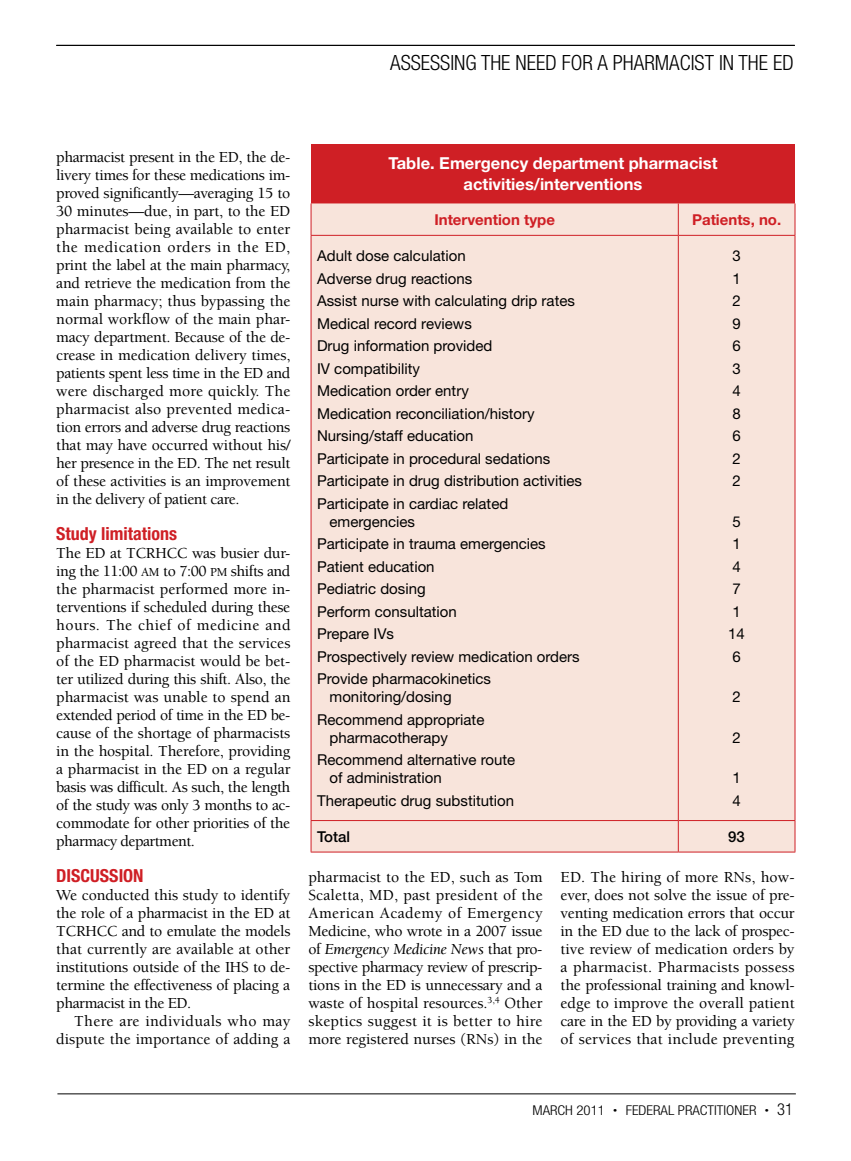
<style>
.page{position:relative;width:851px;height:1161px;background:#fff}
.page>*{position:absolute;margin:0;border:0;box-sizing:border-box;transform-origin:0 0}
.t1{font:300 condensed 21px "Helvetica Neue LT Std";color:#000}
.t2{font:700 condensed 18px "Helvetica Neue LT Std";color:#cf1f25}
.thd{font:700 16.5px/21px "Helvetica Neue LT Std";color:#fff;text-align:center}
.t1-2{font:500 15.75px/18px "Berkeley Std";letter-spacing:.005em;color:#000;text-align:justify}
.t2-2{font:500 15.75px/18px "Berkeley Std";letter-spacing:-.025em;color:#000;text-align:justify}
.tbd{font:15px/18px "Helvetica Neue LT Std";color:#000}
.tbd-2{font:700 15px "Helvetica Neue LT Std";color:#cf1f25}
.tbd-3{font:500 15px "Helvetica Neue LT Std";color:#000}
.t3{font:300 condensed 13.5px "Helvetica Neue LT Std";color:#000;scale:1.1 1}
.s1{font-family:"Berkeley Std Medium SC800";font-weight:400;font-size:12.6px}
.s2{font-weight:400;font-style:italic}
.s3{font-size:7.5px}
.s4{font-size:16.5px}
</style>
<div class="page">
<hr style="left:57px;top:1094px;width:738px;height:1px;background:#000">
<hr style="left:56px;top:45px;width:738px;height:1px;background:#000">
<hr style="left:57px;top:45px;width:738px;height:1px;background:#000">
<div style="left:311px;top:144px;width:484px;height:59px;background:#cf1f25"></div>
<div style="left:311px;top:203px;width:483px;height:649px;background:#f8e4db"></div>
<hr style="left:310px;top:821px;width:1px;height:31px;background:#cf1f25">
<hr style="left:310px;top:852px;width:368px;height:1px;background:#cf1f25">
<hr style="left:310px;top:236px;width:1px;height:584px;background:#cf1f25">
<hr style="left:794px;top:236px;width:1px;height:584px;background:#cf1f25">
<hr style="left:310px;top:820px;width:368px;height:1px;background:#cf1f25">
<hr style="left:310px;top:203px;width:1px;height:32px;background:#cf1f25">
<hr style="left:310px;top:235px;width:368px;height:1px;background:#cf1f25">
<hr style="left:794px;top:203px;width:1px;height:32px;background:#cf1f25">
<hr style="left:678px;top:235px;width:117px;height:1px;background:#cf1f25">
<hr style="left:678px;top:236px;width:1px;height:584px;background:#cf1f25">
<hr style="left:678px;top:203px;width:1px;height:32px;background:#cf1f25">
<hr style="left:678px;top:820px;width:117px;height:1px;background:#cf1f25">
<hr style="left:678px;top:821px;width:1px;height:31px;background:#cf1f25">
<hr style="left:794px;top:821px;width:1px;height:31px;background:#cf1f25">
<hr style="left:678px;top:852px;width:117px;height:1px;background:#cf1f25">
<p class="t1" style="left:390px;top:50px;width:405px">ASSESSING THE NEED FOR A PHARMACIST IN THE ED</p>
<p class="t1-2" style="left:56px;top:148px;width:236px">pharmacist present in the ED, the de&shy;livery times for these medications im&shy;proved significantly—averaging 15 to 30 minutes—due, in part, to the ED pharmacist being available to enter the medication orders in the ED, print the label at the main pharmacy, and retrieve the medication from the main pharmacy; thus bypassing the normal workflow of the main phar&shy;macy department. Because of the de&shy;crease in medication delivery times, patients spent less time in the ED and were discharged more quickly. The pharmacist also prevented medica&shy;tion errors and adverse drug reactions that may have occurred without his/ her presence in the ED. The net result of these activities is an improvement in the delivery of patient care.</p>
<h2 class="t2" style="left:56px;top:523px;width:122px">Study limitations</h2>
<p class="t2-2" style="left:56px;top:544px;width:236px">The ED at TCRHCC was busier dur&shy;ing the 11:00 <span class="s1">AM</span> to 7:00 <span class="s1">PM</span> shifts and the pharmacist performed more in&shy;terventions if scheduled during these hours. The chief of medicine and pharmacist agreed that the services of the ED pharmacist would be bet&shy;ter utilized during this shift. Also, the pharmacist was unable to spend an extended period of time in the ED be&shy;cause of the shortage of pharmacists in the hospital. Therefore, providing a pharmacist in the ED on a regular basis was difficult. As such, the length of the study was only 3 months to ac&shy;commodate for other priorities of the pharmacy department.</p>
<h2 class="t2" style="left:56px;top:865px;width:89px">DISCUSSION</h2>
<p class="t2-2" style="left:56px;top:886px;width:236px">We conducted this study to identify the role of a pharmacist in the ED at TCRHCC and to emulate the models that currently are available at other institutions outside of the IHS to de&shy;termine the effectiveness of placing a pharmacist in the ED.</p>
<p class="t1-2" style="left:56px;top:1012px;width:236px;text-align:right">There are individuals who may dispute the importance of adding a</p>
<p class="thd" style="left:388px;top:152px;width:330px">Table. Emergency department pharmacist activities/interventions</p>
<p class="tbd-2" style="left:434px;top:210px;width:122px">Intervention type</p>
<p class="tbd-2" style="left:692px;top:210px;width:91px">Patients, no.</p>
<p class="tbd" style="left:317px;top:247px;width:150px">Adult dose calculation</p>
<p class="tbd" style="left:317px;top:269px;width:157px">Adverse drug reactions</p>
<p class="tbd" style="left:317px;top:292px;width:259px">Assist nurse with calculating drip rates</p>
<p class="tbd" style="left:317px;top:314px;width:156px">Medical record reviews</p>
<p class="tbd" style="left:317px;top:337px;width:177px">Drug information provided</p>
<p class="tbd" style="left:317px;top:359px;width:104px">IV compatibility</p>
<p class="tbd" style="left:317px;top:382px;width:153px">Medication order entry</p>
<p class="tbd" style="left:317px;top:404px;width:219px">Medication reconciliation/history</p>
<p class="tbd" style="left:317px;top:427px;width:158px">Nursing/staff education</p>
<p class="tbd" style="left:317px;top:449px;width:235px">Participate in procedural sedations</p>
<p class="tbd" style="left:317px;top:472px;width:266px">Participate in drug distribution activities</p>
<p class="tbd" style="left:329px;top:494px;width:180px;text-indent:-13px">Participate in cardiac related emergencies</p>
<p class="tbd" style="left:317px;top:535px;width:230px">Participate in trauma emergencies</p>
<p class="tbd" style="left:317px;top:557px;width:119px">Patient education</p>
<p class="tbd" style="left:317px;top:580px;width:110px">Pediatric dosing</p>
<p class="tbd" style="left:317px;top:602px;width:141px">Perform consultation</p>
<p class="tbd" style="left:317px;top:625px;width:78px">Prepare IVs</p>
<p class="tbd" style="left:317px;top:647px;width:264px">Prospectively review medication orders</p>
<p class="tbd" style="left:329px;top:670px;width:163px;text-indent:-13px">Provide pharmacokinetics monitoring/dosing</p>
<p class="tbd" style="left:329px;top:710px;width:156px;text-indent:-13px">Recommend appropriate pharmacotherapy</p>
<p class="tbd" style="left:329px;top:751px;width:187px;text-indent:-13px">Recommend alternative route of administration</p>
<p class="tbd" style="left:317px;top:791px;width:198px">Therapeutic drug substitution</p>
<p class="tbd" style="left:732px;top:247px;width:10px">3</p>
<p class="tbd" style="left:732px;top:269px;width:10px">1</p>
<p class="tbd" style="left:732px;top:292px;width:10px">2</p>
<p class="tbd" style="left:732px;top:314px;width:10px">9</p>
<p class="tbd" style="left:732px;top:337px;width:10px">6</p>
<p class="tbd" style="left:732px;top:359px;width:10px">3</p>
<p class="tbd" style="left:732px;top:382px;width:10px">4</p>
<p class="tbd" style="left:732px;top:404px;width:10px">8</p>
<p class="tbd" style="left:732px;top:427px;width:10px">6</p>
<p class="tbd" style="left:732px;top:449px;width:10px">2</p>
<p class="tbd" style="left:732px;top:472px;width:10px">2</p>
<p class="tbd" style="left:732px;top:512px;width:10px">5</p>
<p class="tbd" style="left:732px;top:535px;width:10px">1</p>
<p class="tbd" style="left:732px;top:557px;width:10px">4</p>
<p class="tbd" style="left:732px;top:580px;width:10px">7</p>
<p class="tbd" style="left:732px;top:602px;width:10px">1</p>
<p class="tbd" style="left:728px;top:625px;width:18px">14</p>
<p class="tbd" style="left:732px;top:647px;width:10px">6</p>
<p class="tbd" style="left:732px;top:688px;width:10px">2</p>
<p class="tbd" style="left:732px;top:728px;width:10px">2</p>
<p class="tbd" style="left:732px;top:769px;width:10px">1</p>
<p class="tbd" style="left:732px;top:791px;width:10px">4</p>
<p class="tbd-3" style="left:317px;top:827px;width:35px">Total</p>
<p class="tbd-3" style="left:728px;top:827px;width:18px">93</p>
<p class="t1-2" style="left:308px;top:868px;width:236px">pharmacist to the ED, such as Tom Scaletta, MD, past president of the American Academy of Emergency Medicine, who wrote in a 2007 issue of <span class="s2">Emergency Medicine News</span> that pro&shy;spective pharmacy review of prescrip&shy;tions in the ED is unnecessary and a waste of hospital resources.<sup>3,4</sup> Other skeptics suggest it is better to hire more registered nurses (RNs) in the</p>
<p class="t1-2" style="left:560px;top:868px;width:236px">ED. The hiring of more RNs, how&shy;ever, does not solve the issue of pre&shy;venting medication errors that occur in the ED due to the lack of prospec&shy;tive review of medication orders by a pharmacist. Pharmacists possess the professional training and knowl&shy;edge to improve the overall patient care in the ED by providing a variety of services that include preventing</p>
<p class="t3" style="left:532px;top:1103px;width:238px">MARCH 2011 <span class="s3">•</span> FEDERAL PRACTITIONER <span class="s3">•</span> <span class="s4">31</span></p>
</div>
